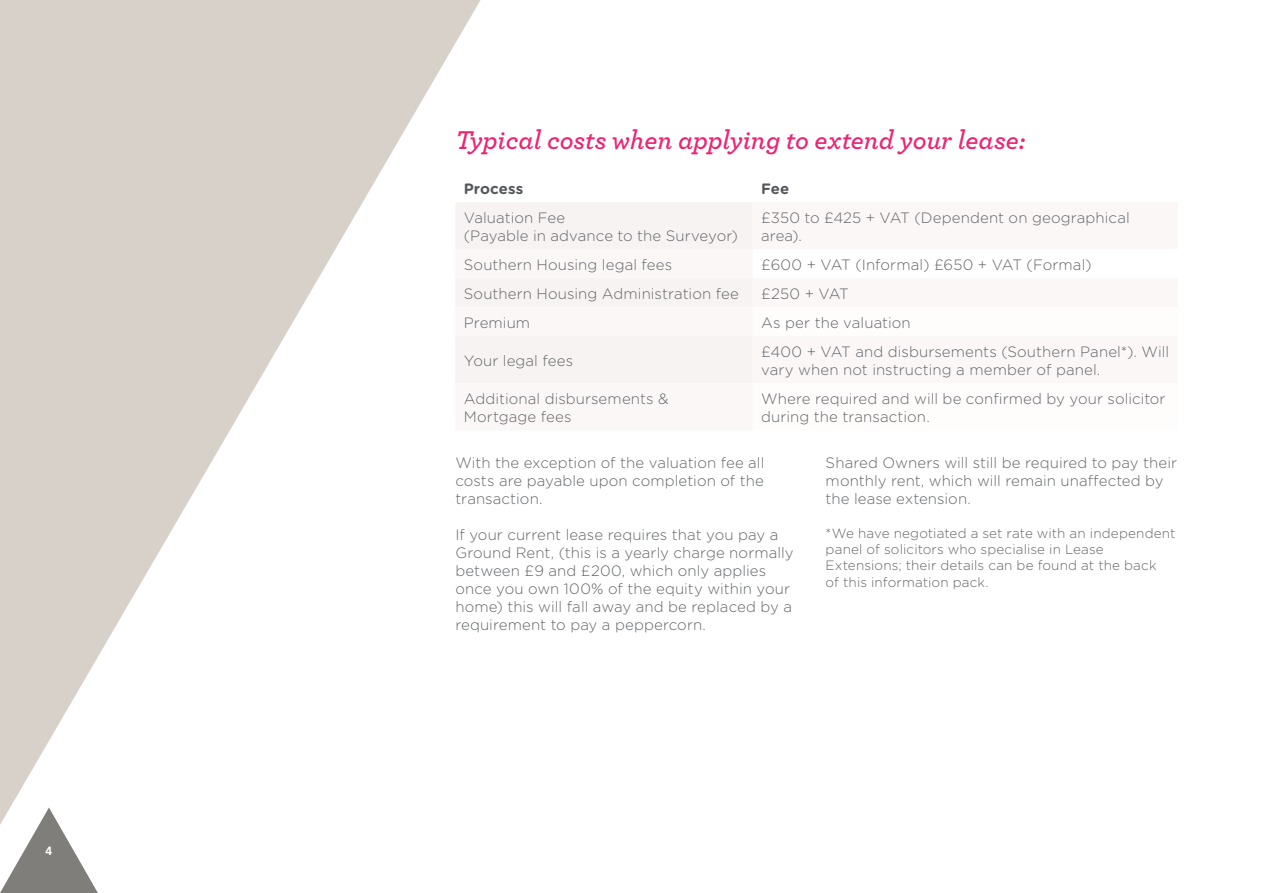
<style>
.page{position:relative;width:1263px;height:893px;background:#fff}
.page>*{position:absolute;margin:0;border:0;box-sizing:border-box;transform-origin:0 0}
.SHG_Bullet_points_2N{font:italic 600 27px "Archer";letter-spacing:-.005em;color:#ea2575}
.SHG_Bullet_points_2N-2{font:300 15px/18px "Gotham Rounded";letter-spacing:.005em;color:#646669}
.t1{font:700 15px "Gotham Rounded";letter-spacing:.005em;color:#55575a}
.SHG_Bullet_points_2N-3{font:300 13.5px/16.2px "Gotham Rounded";letter-spacing:.005em;color:#646669}
.t2{font:700 12px "Frutiger LT Std";color:#fff}
</style>
<div class="page">
<svg style="left:0;top:0;width:480px;height:807px;fill:#d7d1ca"></svg>
<svg style="left:0;top:807px;width:98px;height:86px"></svg>
<div style="left:455px;top:202px;width:297px;height:228px;background:#f7f3f2"></div>
<p class="t2" style="left:46px;top:843px;width:8px">4</p>
<p class="SHG_Bullet_points_2N" style="left:455px;top:120px;width:572px">Typical costs when applying to extend your lease:</p>
<p class="t1" style="left:464px;top:177px;width:61px">Process</p>
<p class="t1" style="left:761px;top:177px;width:30px">Fee</p>
<p class="SHG_Bullet_points_2N-2" style="left:464px;top:208px;width:103px">Valuation Fee</p>
<p class="SHG_Bullet_points_2N-2" style="left:464px;top:226px;width:276px">(Payable in advance to the Surveyor)</p>
<p class="SHG_Bullet_points_2N-2" style="left:761px;top:208px;width:370px">£350 to £425 + VAT (Dependent on geographical area).</p>
<p class="SHG_Bullet_points_2N-2" style="left:464px;top:255px;width:210px">Southern Housing legal fees</p>
<p class="SHG_Bullet_points_2N-2" style="left:761px;top:255px;width:332px">£600 + VAT (Informal) £650 + VAT (Formal)</p>
<p class="SHG_Bullet_points_2N-2" style="left:464px;top:284px;width:276px">Southern Housing Administration fee</p>
<p class="SHG_Bullet_points_2N-2" style="left:761px;top:284px;width:89px">£250 + VAT</p>
<p class="SHG_Bullet_points_2N-2" style="left:464px;top:313px;width:68px">Premium</p>
<p class="SHG_Bullet_points_2N-2" style="left:761px;top:313px;width:151px">As per the valuation</p>
<p class="SHG_Bullet_points_2N-2" style="left:464px;top:351px;width:111px">Your legal fees</p>
<p class="SHG_Bullet_points_2N-2" style="left:761px;top:342px;width:409px">£400 + VAT and disbursements (Southern Panel*). Will vary when not instructing a member of panel.</p>
<p class="SHG_Bullet_points_2N-2" style="left:464px;top:389px;width:206px">Additional disbursements &amp;<br>Mortgage fees</p>
<p class="SHG_Bullet_points_2N-2" style="left:761px;top:389px;width:406px">Where required and will be confirmed by your solicitor during the transaction.</p>
<p class="SHG_Bullet_points_2N-2" style="left:826px;top:453px;width:353px">Shared Owners will still be required to pay their monthly rent, which will remain unaffected by the lease extension.</p>
<p class="SHG_Bullet_points_2N-3" style="left:826px;top:524px;width:351px">*We have negotiated a set rate with an independent panel of solicitors who specialise in Lease<br>Extensions; their details can be found at the back</p>
<p class="SHG_Bullet_points_2N-3" style="left:826px;top:573px;width:164px">of this information pack.</p>
<p class="SHG_Bullet_points_2N-2" style="left:455px;top:453px;width:311px;text-align:justify">With the exception of the valuation fee all costs are payable upon completion of the transaction.</p>
<p class="SHG_Bullet_points_2N-2" style="left:455px;top:525px;width:340px">If your current lease requires that you pay a Ground Rent, (this is a yearly charge normally between £9 and £200, which only applies once you own 100% of the equity within your home) this will fall away and be replaced by a requirement to pay a peppercorn.</p>
</div>
